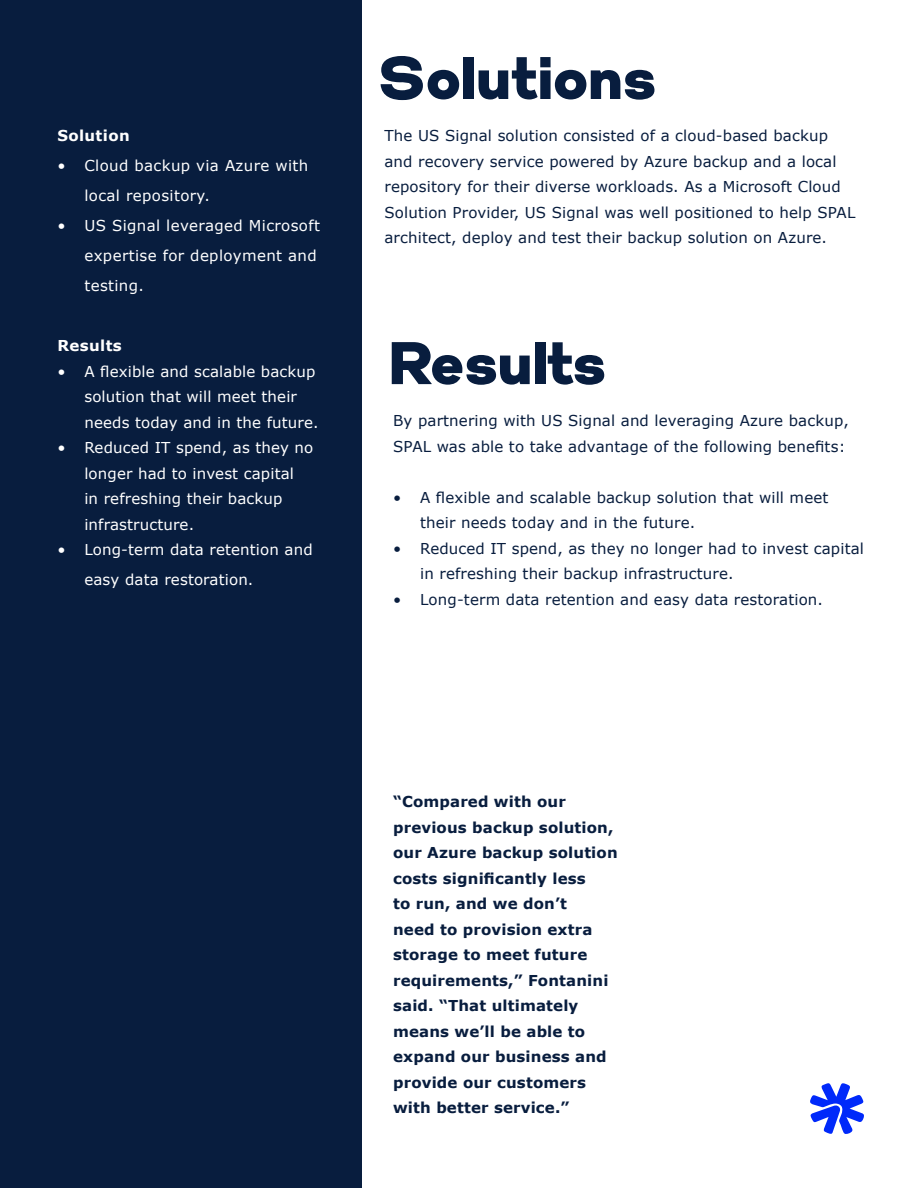
<style>
.page{position:relative;width:918px;height:1188px;background:#fff}
.page>*{position:absolute;margin:0;border:0;box-sizing:border-box;transform-origin:0 0}
.t1{font:60px "Gabriel Sans Black";letter-spacing:.005em;color:#081d3e}
.body{font:15px/25.5px "Verdana";letter-spacing:.01em;color:#081d3e}
.t2{font:15px/25.5px "Verdana";letter-spacing:.01em;color:#fff}
.body-2{font:700 15px/25.5px "Verdana";letter-spacing:.01em;color:#081d3e}
.t3{font:700 15px "Verdana";letter-spacing:.025em;color:#fff}
</style>
<div class="page">
<div style="left:0;top:0;width:362px;height:1188px;background:#081d3e"></div>
<svg style="left:810px;top:1083px;width:54px;height:51px"></svg>
<p class="t3" style="left:57px;top:126px;width:74px">Solution</p>
<p class="t2" style="left:84px;top:151px;width:226px;line-height:30px;text-indent:-27px">• Cloud backup via Azure with local repository.</p>
<p class="t2" style="left:84px;top:211px;width:237px;line-height:30px;text-indent:-27px">• US Signal leveraged Microsoft expertise for deployment and testing.</p>
<p class="t3" style="left:57px;top:336px;width:66px">Results</p>
<p class="t2" style="left:84px;top:359px;width:236px;text-indent:-27px">• A flexible and scalable backup solution that will meet their needs today and in the future.</p>
<p class="t2" style="left:84px;top:435px;width:230px;text-indent:-27px">• Reduced IT spend, as they no longer had to invest capital<br>in refreshing their backup infrastructure.</p>
<p class="t2" style="left:84px;top:535px;width:230px;line-height:30px;text-indent:-27px">• Long-term data retention and easy data restoration.</p>
<p class="t1" style="left:381px;top:42px;width:278px">Solutions</p>
<p class="body" style="left:384px;top:123px;width:472px">The US Signal solution consisted of a cloud-based backup and recovery service powered by Azure backup and a local repository for their diverse workloads. As a Microsoft Cloud Solution Provider, US Signal was well positioned to help SPAL architect, deploy and test their backup solution on Azure.</p>
<p class="t1" style="left:390px;top:327px;width:219px">Results</p>
<p class="body" style="left:393px;top:408px;width:457px">By partnering with US Signal and leveraging Azure backup,<br>SPAL was able to take advantage of the following benefits:</p>
<p class="body" style="left:420px;top:485px;width:410px;text-indent:-27px">• A flexible and scalable backup solution that will meet their needs today and in the future.</p>
<p class="body" style="left:420px;top:536px;width:445px;text-indent:-27px">• Reduced IT spend, as they no longer had to invest capital in refreshing their backup infrastructure.</p>
<p class="body" style="left:393px;top:587px;width:431px">• Long-term data retention and easy data restoration.</p>
<p class="body-2" style="left:393px;top:789px;width:226px">“Compared with our previous backup solution, our Azure backup solution costs significantly less<br>to run, and we don’t<br>need to provision extra storage to meet future requirements,” Fontanini said. “That ultimately means we’ll be able to expand our business and provide our customers with better service.”</p>
</div>
